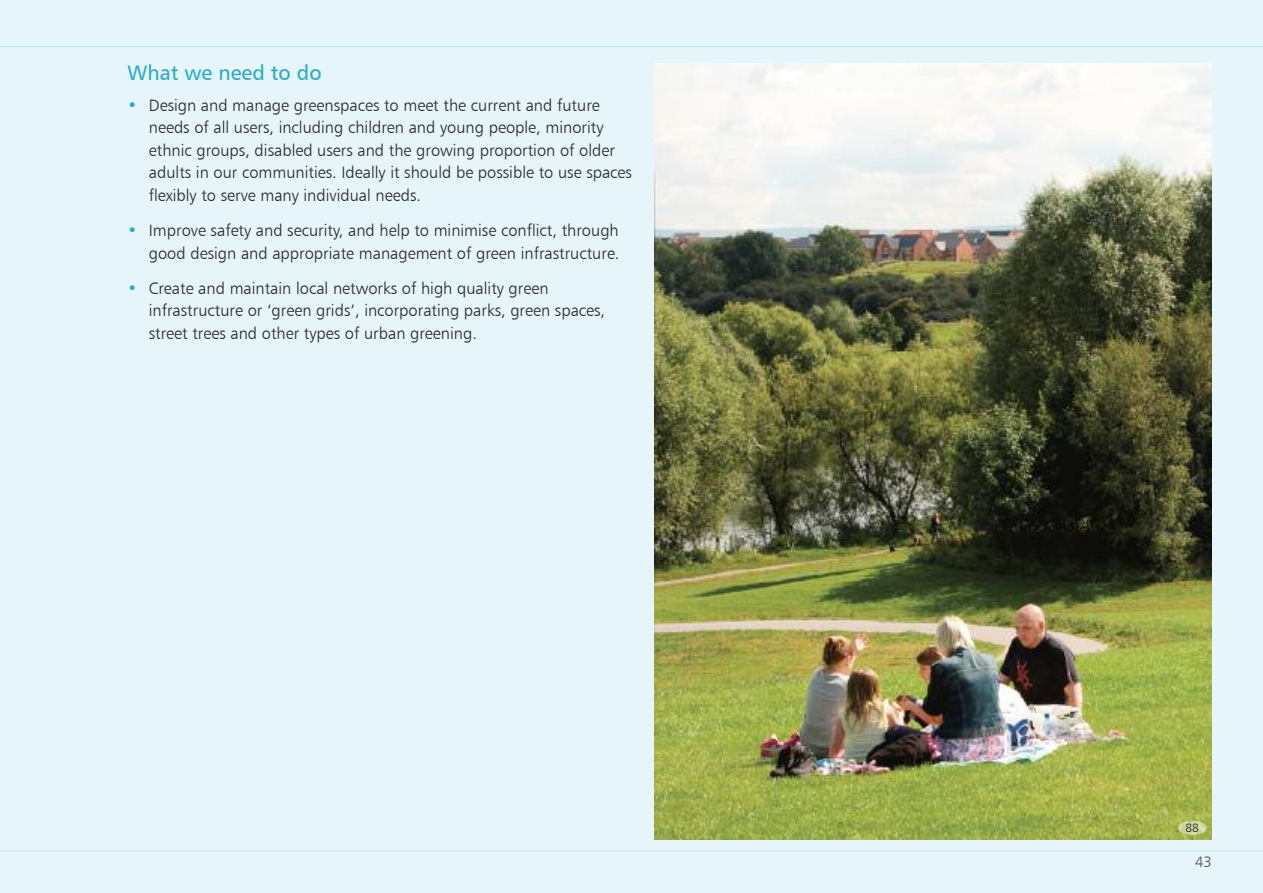
<style>
.page{position:relative;width:1263px;height:893px;background:#e5f5f9}
.page>*{position:absolute;margin:0;border:0;box-sizing:border-box;transform-origin:0 0}
.t1{font:21px "Humanist 777 BT Roman B";color:#27adca}
.t2{font:16.5px/22.5px "Humanist 777 BT Light B";color:#272627}
.t3{font:15px "Humanist 777 BT Light B";color:#525152}
.t4{font:12px "Humanist 777 BT Light B";color:#272627}
.s1{color:#27adca}
</style>
<div class="page">
<hr style="left:0;top:850px;width:1263px;height:1px;background:#bee6ef">
<hr style="left:0;top:46px;width:1263px;height:1px;background:#bee6ef">
<img style="left:655px;top:64px;width:557px;height:775px">
<img style="left:1178px;top:821px;width:29px;height:14px">
<p class="t1" style="left:128px;top:59px;width:196px">What we need to do</p>
<p class="t2" style="left:149px;top:93px;width:485px;text-indent:-21px"><span class="s1">•</span> Design and manage greenspaces to meet the current and future needs of all users, including children and young people, minority ethnic groups, disabled users and the growing proportion of older adults in our communities. Ideally it should be possible to use spaces flexibly to serve many individual needs.</p>
<p class="t2" style="left:128px;top:219px;width:493px;text-align:right"><span class="s1">•</span> Improve safety and security, and help to minimise conflict, through good design and appropriate management of green infrastructure.</p>
<p class="t2" style="left:149px;top:277px;width:458px;text-indent:-21px"><span class="s1">•</span> Create and maintain local networks of high quality green infrastructure or ‘green grids’, incorporating parks, green spaces, street trees and other types of urban greening.</p>
<p class="t4" style="left:1185px;top:820px;width:15px">88</p>
<p class="t3" style="left:1195px;top:852px;width:18px">43</p>
</div>
